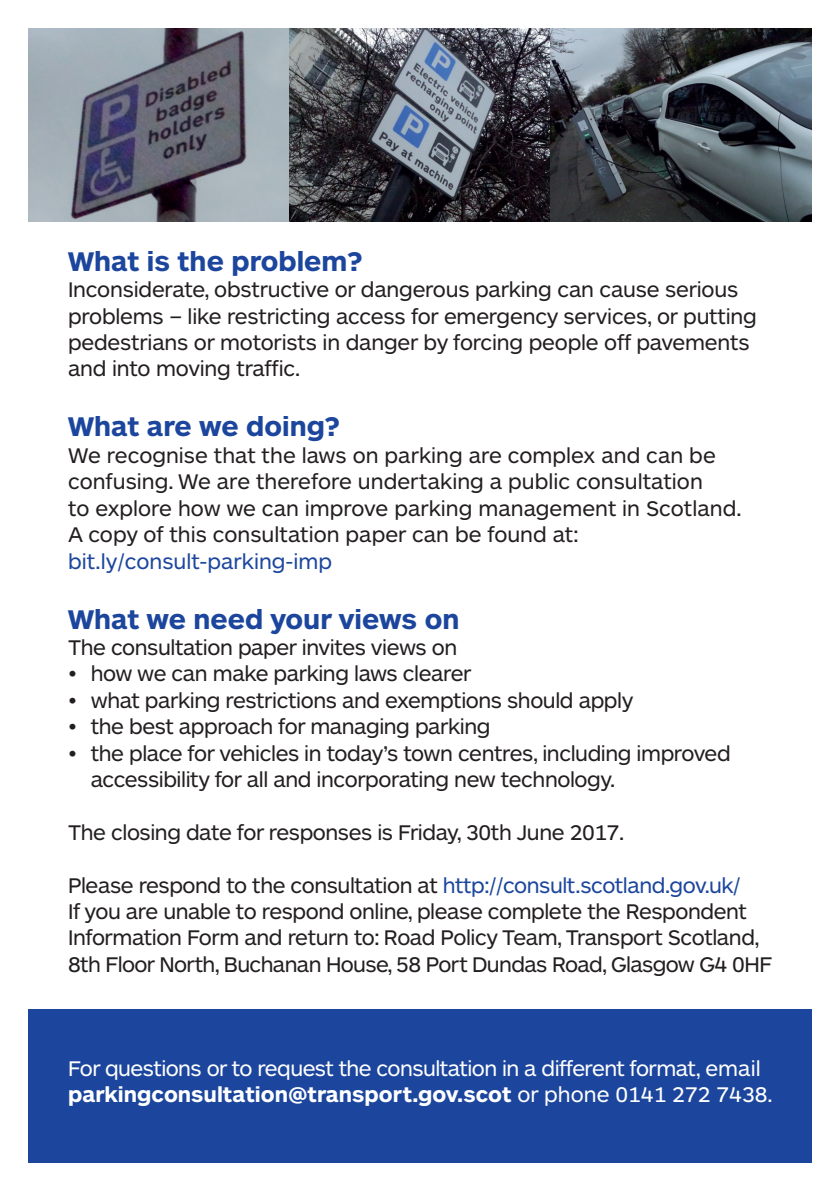
<style>
.page{position:relative;width:840px;height:1191px;background:#fff}
.page>*{position:absolute;margin:0;border:0;box-sizing:border-box;transform-origin:0 0}
.t1{font:700 28px "ARS Maquette Tr";color:#1c469d}
.t2{font:22px/26.4px "ARS Maquette Tr";letter-spacing:-.02em;color:#231f20}
.t3{font:22px/26.4px "ARS Maquette Tr";color:#231f20}
.t4{font:22px/26.4px "ARS Maquette Tr";letter-spacing:-.025em;color:#fff}
.t5{font:22px "ARS Maquette Tr";color:#1c469d}
.s1{color:#1c469d}
.s2{font-weight:700}
</style>
<div class="page">
<div style="left:28px;top:1009px;width:783px;height:153px;background:#1c469d"></div>
<img style="left:28px;top:28px;width:783px;height:193px">
<p class="t1" style="left:68px;top:247px;width:296px">What is the problem?</p>
<p class="t2" style="left:68px;top:276px;width:690px">Inconsiderate, obstructive or dangerous parking can cause serious problems – like restricting access for emergency services, or putting pedestrians or motorists in danger by forcing people off pavements and into moving traffic.</p>
<p class="t1" style="left:68px;top:412px;width:273px">What are we doing?</p>
<p class="t3" style="left:68px;top:442px;width:674px">We recognise that the laws on parking are complex and can be confusing. We are therefore undertaking a public consultation<br>to explore how we can improve parking management in Scotland.<br>A copy of this consultation paper can be found at:</p>
<p class="t5" style="left:68px;top:549px;width:265px">bit.ly/consult-parking-imp</p>
<p class="t1" style="left:68px;top:604px;width:392px">What we need your views on</p>
<p class="t2" style="left:68px;top:634px;width:390px">The consultation paper invites views on</p>
<p class="t2" style="left:68px;top:660px;width:404px">• how we can make parking laws clearer</p>
<p class="t2" style="left:68px;top:687px;width:566px">• what parking restrictions and exemptions should apply</p>
<p class="t2" style="left:68px;top:713px;width:423px">• the best approach for managing parking</p>
<p class="t2" style="left:91px;top:740px;width:641px;text-indent:-23px">• the place for vehicles in today’s town centres, including improved accessibility for all and incorporating new technology.</p>
<p class="t2" style="left:68px;top:819px;width:557px">The closing date for responses is Friday, 30th June 2017.</p>
<p class="t2" style="left:68px;top:872px;width:705px">Please respond to the consultation at <span class="s1">http://consult.scotland.gov.uk/<br></span>If you are unable to respond online, please complete the Respondent Information Form and return to: Road Policy Team, Transport Scotland, 8th Floor North, Buchanan House, 58 Port Dundas Road, Glasgow G4 0HF</p>
<p class="t4" style="left:68px;top:1055px;width:705px">For questions or to request the consultation in a different format, email <span class="s2">parkingconsultation@transport.gov.scot</span> or phone 0141 272 7438.</p>
</div>
